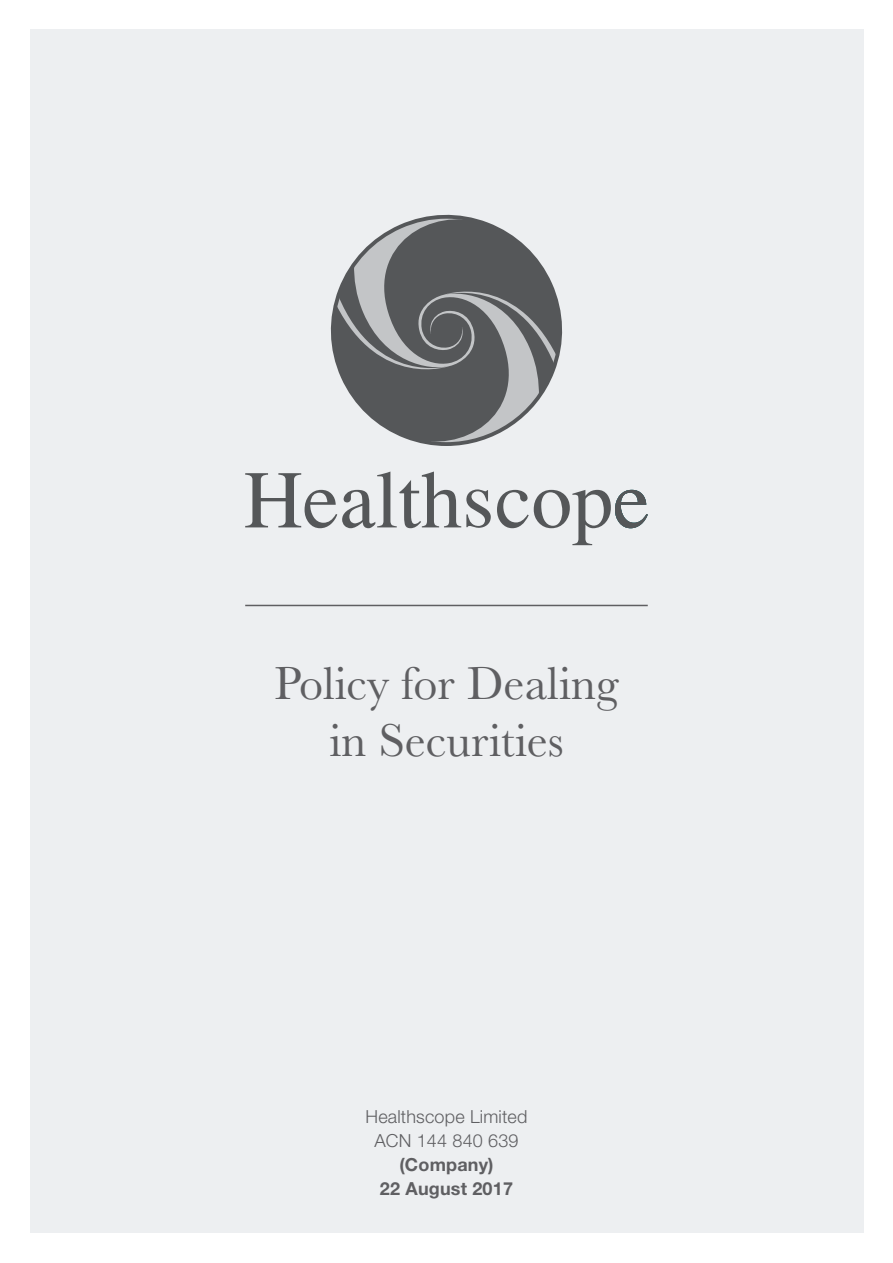
<style>
.page{position:relative;width:893px;height:1263px;background:#fff}
.page>*{position:absolute;margin:0;border:0;box-sizing:border-box;transform-origin:0 0}
.t1{font:48px/57.6px "Baskerville MT Std";color:#5f5f62;text-align:center}
.t2{font:300 18px/24px "Helvetica Neue LT Std";letter-spacing:.01em;color:#5f5f62;text-align:center}
.t3{font:700 18px/24px "Helvetica Neue LT Std";letter-spacing:.01em;color:#5f5f62;text-align:center}
</style>
<div class="page">
<div style="left:30px;top:30px;width:833px;height:1203px;background:#edeff1"></div>
<svg style="left:245px;top:471px;width:246px;height:57px"></svg>
<svg style="left:497px;top:490px;width:151px;height:55px"></svg>
<svg style="left:330px;top:215px;width:233px;height:231px;fill:#555759"></svg>
<hr style="left:245px;top:605px;width:403px;height:1px;background:#5f5f62">
<h1 class="t1" style="left:274px;top:654px;width:346px">Policy for Dealing in Securities</h1>
<p class="t2" style="left:365px;top:1104px;width:163px">Healthscope Limited<br>ACN 144 840 639</p>
<p class="t3" style="left:380px;top:1152px;width:135px">(Company)<br>22 August 2017</p>
</div>
